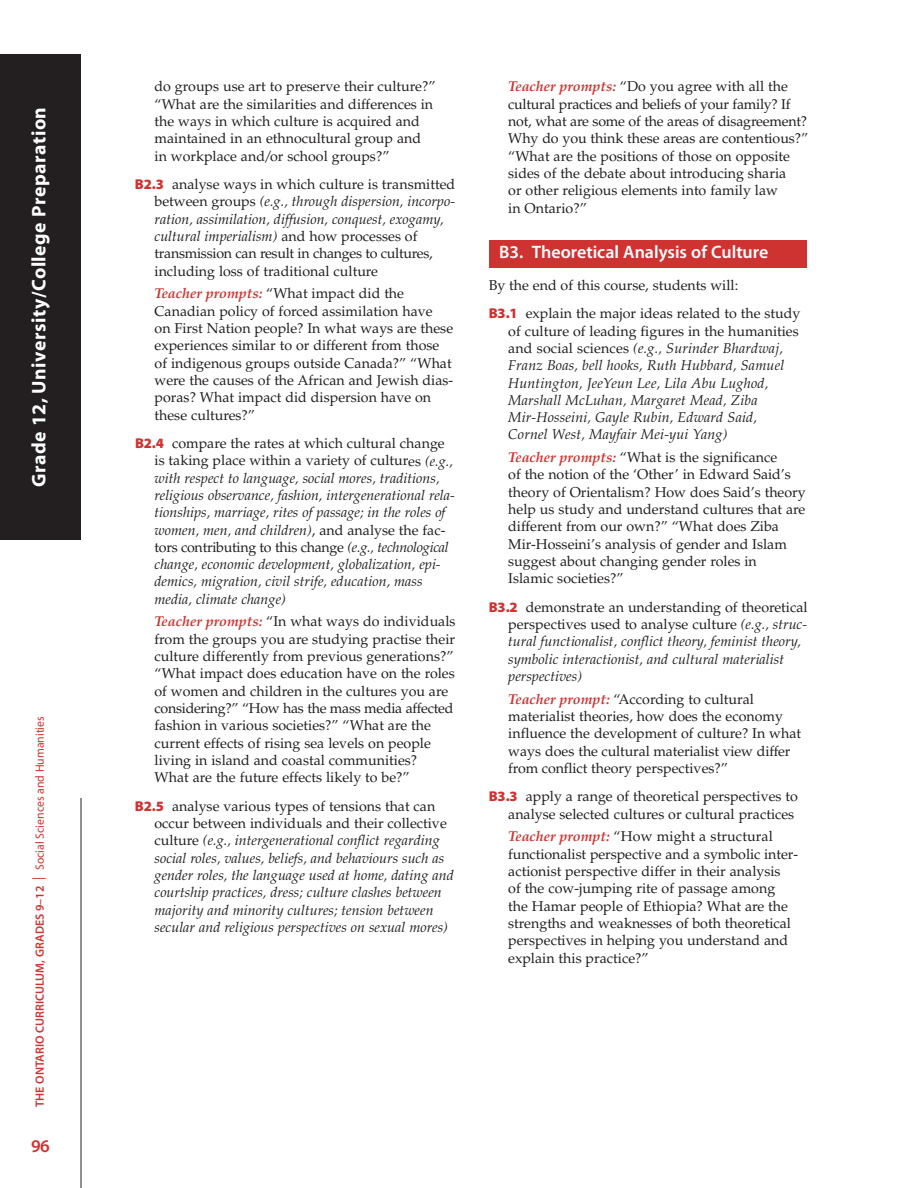
<style>
.page{position:relative;width:918px;height:1188px;background:#fff}
.page>*{position:absolute;margin:0;border:0;box-sizing:border-box;transform-origin:0 0}
.t1{font:700 19.65px "Myriad";letter-spacing:.03em;color:#fff}
.t2{font:600 18px "Myriad Pro";color:#fff}
.t3{font:600 18px "Myriad Pro";color:#ce3331}
.t4{font:14.25px/17.4px "Palatino";color:#231f20}
.t5{font:italic 14.25px/17.2px "Palatino";color:#231f20}
.t6{font:600 12px "Myriad Pro";color:#ce3331}
.s1{font-family:"Myriad";font-weight:400;font-size:13.5px}
.s2{font-family:"Myriad";font-weight:400}
.s3{font-family:"Myriad Pro";font-weight:900;color:#ce3331}
.s4{font-style:italic}
.s5{font-weight:700;font-style:italic;color:#ce3331}
.s6{font-family:"Myriad Pro";font-weight:900;font-style:normal;color:#ce3331}
.s7{font-style:normal}
</style>
<div class="page">
<hr style="left:81px;top:798px;width:1px;height:390px;background:#231f20">
<div style="left:0;top:54px;width:81px;height:486px;background:#231f20"></div>
<div style="left:489px;top:240px;width:318px;height:27px;background:#ce3331"></div>
<h1 class="t1" style="left:29px;top:487px;width:381px;rotate:-90deg">Grade 12, University/College Preparation</h1>
<p class="t6" style="left:32px;top:1107px;width:392px;rotate:-90deg">THE ONTARIO CURRICULUM, GRADES 9–12 <span class="s1">|</span> <span class="s2">Social Sciences and Humanities</span></p>
<p class="t3" style="left:31px;top:1135px;width:20px">96</p>
<p class="t4" style="left:155px;top:78px;width:282px">do groups use art to preserve their culture?” “What are the similarities and differences in the ways in which culture is acquired and maintained in an ethnocultural group and in workplace and/or school groups?”</p>
<p class="t4" style="left:155px;top:176px;width:302px;text-indent:-20px"><span class="s3">B2.3</span> analyse ways in which culture is transmitted between groups <span class="s4">(e.g., through dispersion, incorpo&shy;ration, assimilation, diffusion, conquest, exogamy, cultural imperialism)</span> and how processes of transmission can result in changes to cultures, including loss of traditional culture</p>
<p class="t4" style="left:155px;top:285px;width:300px"><span class="s5">Teacher prompts:</span> “What impact did the Canadian policy of forced assimilation have<br>on First Nation people? In what ways are these experiences similar to or different from those of indigenous groups outside Canada?” “What were the causes of the African and Jewish dias&shy;poras? What impact did dispersion have on these cultures?”</p>
<p class="t5" style="left:155px;top:435px;width:302px;text-indent:-20px"><span class="s6">B2.4</span> <span class="s7">compare the rates at which cultural change is taking place within a variety of cultures</span> (e.g., with respect to language, social mores, traditions, religious observance, fashion, intergenerational rela&shy;tionships, marriage, rites of passage; in the roles of women, men, and children)<span class="s7">, and analyse the fac&shy;tors contributing to this change</span> (e.g., technological change, economic development, globalization, epi&shy;demics, migration, civil strife, education, mass media, climate change)</p>
<p class="t4" style="left:155px;top:613px;width:303px"><span class="s5">Teacher prompts:</span> “In what ways do individuals from the groups you are studying practise their culture differently from previous generations?” “What impact does education have on the roles of women and children in the cultures you are considering?” “How has the mass media affected fashion in various societies?” “What are the current effects of rising sea levels on people living in island and coastal communities?<br>What are the future effects likely to be?”</p>
<p class="t5" style="left:155px;top:798px;width:301px;text-indent:-20px"><span class="s6">B2.5</span> <span class="s7">analyse various types of tensions that can occur between individuals and their collective culture</span> (e.g., intergenerational conflict regarding social roles, values, beliefs, and behaviours such as gender roles, the language used at home, dating and courtship practices, dress; culture clashes between majority and minority cultures; tension between secular and religious perspectives on sexual mores)</p>
<p class="t4" style="left:508px;top:78px;width:301px"><span class="s5">Teacher prompts:</span> “Do you agree with all the cultural practices and beliefs of your family? If not, what are some of the areas of disagreement?<br>Why do you think these areas are contentious?” “What are the positions of those on opposite sides of the debate about introducing sharia<br>or other religious elements into family law<br>in Ontario?”</p>
<p class="t2" style="left:499px;top:241px;width:271px">B3. Theoretical Analysis of Culture</p>
<p class="t4" style="left:489px;top:271px;width:313px;line-height:28.3px">By the end of this course, students will:<br><span class="s3">B3.1</span> explain the major ideas related to the study</p>
<p class="t5" style="left:508px;top:323px;width:292px"><span class="s7">of culture of leading figures in the humanities and social sciences</span> (e.g., Surinder Bhardwaj, Franz Boas, bell hooks, Ruth Hubbard, Samuel Huntington, JeeYeun Lee, Lila Abu Lughod, Marshall McLuhan, Margaret Mead, Ziba Mir-Hosseini, Gayle Rubin, Edward Said, Cornel West, Mayfair Mei-yui Yang)</p>
<p class="t4" style="left:508px;top:449px;width:299px"><span class="s5">Teacher prompts:</span> “What is the significance<br>of the notion of the ‘Other’ in Edward Said’s theory of Orientalism? How does Said’s theory help us study and understand cultures that are different from our own?” “What does Ziba Mir-Hosseini’s analysis of gender and Islam suggest about changing gender roles in<br>Islamic societies?”</p>
<p class="t5" style="left:508px;top:599px;width:301px;text-indent:-20px"><span class="s6">B3.2</span> <span class="s7">demonstrate an understanding of theoretical perspectives used to analyse culture</span> (e.g., struc&shy;tural functionalist, conflict theory, feminist theory, symbolic interactionist, and cultural materialist perspectives)</p>
<p class="t4" style="left:508px;top:690px;width:295px"><span class="s5">Teacher prompt:</span> “According to cultural materialist theories, how does the economy influence the development of culture? In what ways does the cultural materialist view differ from conflict theory perspectives?”</p>
<p class="t4" style="left:489px;top:788px;width:311px;text-align:right"><span class="s3">B3.3</span> apply a range of theoretical perspectives to analyse selected cultures or cultural practices</p>
<p class="t4" style="left:508px;top:828px;width:291px"><span class="s5">Teacher prompt:</span> “How might a structural functionalist perspective and a symbolic inter&shy;actionist perspective differ in their analysis<br>of the cow-jumping rite of passage among the Hamar people of Ethiopia? What are the strengths and weaknesses of both theoretical perspectives in helping you understand and explain this practice?”</p>
</div>
